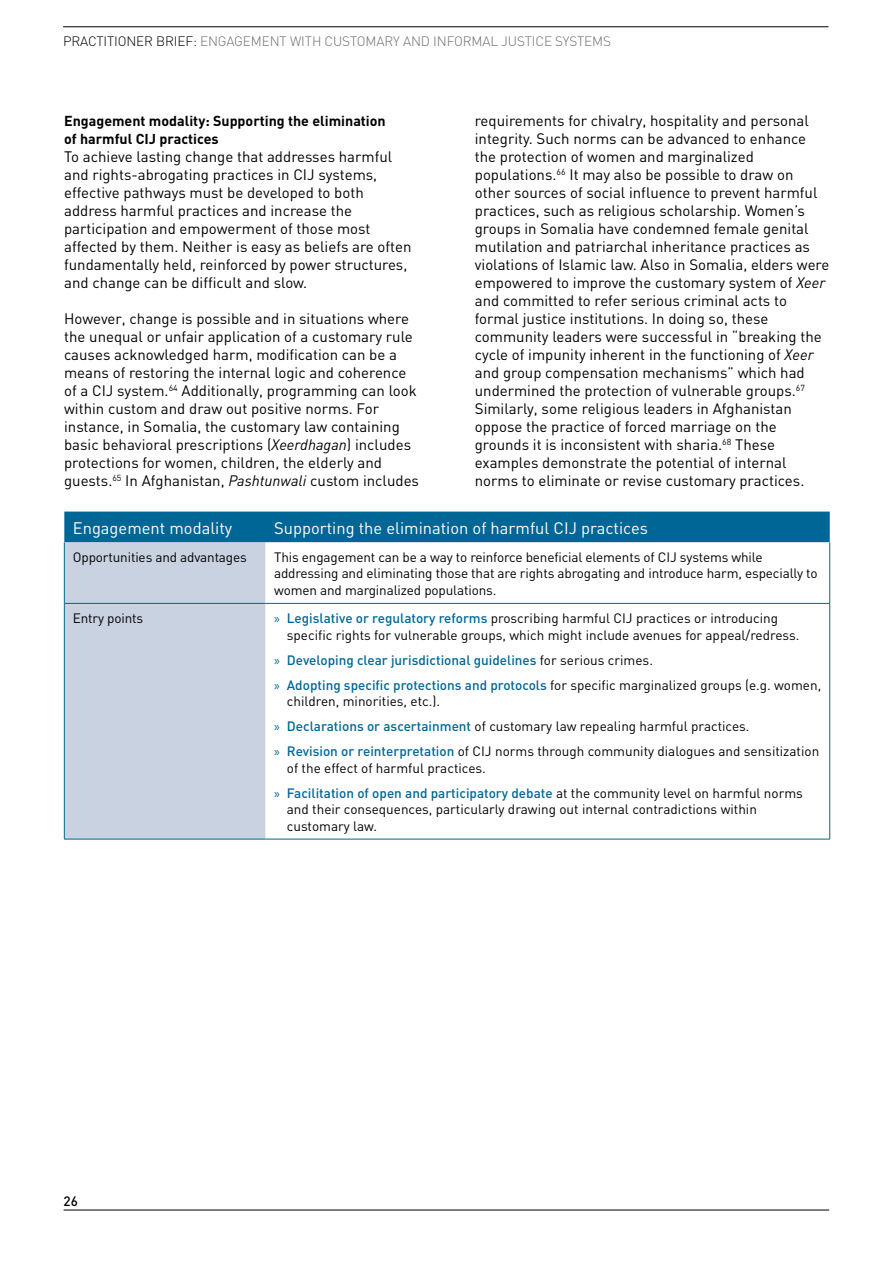
<style>
.page{position:relative;width:893px;height:1263px;background:#fff}
.page>*{position:absolute;margin:0;border:0;box-sizing:border-box;transform-origin:0 0}
.t1{font:16.5px "DIN";color:#fff}
.t2{font:15px/18px "DIN";color:#000}
.t3{font:700 14.25px/18px "DIN";color:#000}
.t4{font:13.5px/16.5px "DIN";color:#000}
.t5{font:500 13.5px/25px "DIN";color:#006695}
.t6{font:300 13.5px "DIN";letter-spacing:-.01em;color:#6d6e71}
.t7{font:300 13.5px "DIN";letter-spacing:-.01em;color:#000}
.t8{font:500 13.5px "DIN";color:#000}
.s1{color:#6d6e71}
.s2{font-style:italic}
.s3{font-family:"Myriad Pro";color:#006695}
.s4{font-weight:500;color:#006695}
.s5{font-family:"Myriad Pro";font-weight:400}
.s6{font-weight:400;color:#000}
</style>
<div class="page">
<hr style="left:63px;top:26px;width:765px;height:1px;background:#000">
<hr style="left:64px;top:1209px;width:765px;height:1px;background:#000">
<div style="left:64px;top:512px;width:766px;height:30px;background:#006695"></div>
<div style="left:65px;top:542px;width:201px;height:297px;background:#c8d2e0"></div>
<svg style="left:266px;top:542px;width:563px;height:297px"></svg>
<hr style="left:64px;top:603px;width:202px;height:1px;background:#006695">
<hr style="left:266px;top:603px;width:564px;height:1px;background:#006695">
<hr style="left:64px;top:839px;width:202px;height:1px;background:#006695">
<hr style="left:266px;top:839px;width:564px;height:1px;background:#006695">
<hr style="left:829px;top:542px;width:1px;height:61px;background:#006695">
<hr style="left:829px;top:604px;width:1px;height:235px;background:#006695">
<hr style="left:64px;top:542px;width:1px;height:61px;background:#006695">
<hr style="left:64px;top:604px;width:1px;height:235px;background:#006695">
<p class="t7" style="left:63px;top:33px;width:208px">PRACTITIONER BRIEF: <span class="s1">ENGAGEMENT</span></p>
<p class="t6" style="left:290px;top:33px;width:156px">WITH CUSTO MARY AN D INFOR</p>
<p class="t6" style="left:471px;top:33px;width:61px">MAL JUSTICE</p>
<p class="t6" style="left:555px;top:33px;width:57px">SYSTE MS</p>
<p class="t3" style="left:64px;top:111px;width:323px">Engagement modality: Supporting the elimination of harmful CIJ practices</p>
<p class="t2" style="left:64px;top:147px;width:349px">To achieve lasting change that addresses harmful and rights-abrogating practices in CIJ systems, effective pathways must be developed to both address harmful practices and increase the participation and empowerment of those most affected by them. Neither is easy as beliefs are often fundamentally held, reinforced by power structures, and change can be difficult and slow.</p>
<p class="t2" style="left:64px;top:309px;width:356px">However, change is possible and in situations where the unequal or unfair application of a customary rule causes acknowledged harm, modification can be a means of restoring the internal logic and coherence of a CIJ system.<sup>64</sup> Additionally, programming can look within custom and draw out positive norms. For instance, in Somalia, the customary law containing basic behavioral prescriptions (<span class="s2">Xeerdhagan</span>) includes protections for women, children, the elderly and guests.<sup>65</sup> In Afghanistan, <span class="s2">Pashtunwali</span> custom includes</p>
<p class="t2" style="left:475px;top:111px;width:356px">requirements for chivalry, hospitality and personal integrity. Such norms can be advanced to enhance the protection of women and marginalized populations.<sup>66</sup> It may also be possible to draw on other sources of social influence to prevent harmful practices, such as religious scholarship. Women’s groups in Somalia have condemned female genital mutilation and patriarchal inheritance practices as violations of Islamic law. Also in Somalia, elders were empowered to improve the customary system of <span class="s2">Xeer </span>and committed to refer serious criminal acts to formal justice institutions. In doing so, these community leaders were successful in “breaking the cycle of impunity inherent in the functioning of <span class="s2">Xeer </span>and group compensation mechanisms” which had undermined the protection of vulnerable groups.<sup>67<br></sup>Similarly, some religious leaders in Afghanistan oppose the practice of forced marriage on the grounds it is inconsistent with sharia.<sup>68</sup> These examples demonstrate the potential of internal norms to eliminate or revise customary practices.</p>
<p class="t1" style="left:73px;top:517px;width:161px">Engagement modality</p>
<p class="t1" style="left:274px;top:517px;width:375px">Supporting the elimination of harmful CIJ practices</p>
<p class="t4" style="left:73px;top:548px;width:175px">Opportunities and advantages</p>
<p class="t4" style="left:274px;top:548px;width:545px">This engagement can be a way to reinforce beneficial elements of CIJ systems while addressing and eliminating those that are rights abrogating and introduce harm, especially to women and marginalized populations.</p>
<p class="t4" style="left:73px;top:609px;width:72px">Entry points</p>
<p class="t4" style="left:287px;top:610px;width:514px;text-indent:-13px"><span class="s3">»</span> <span class="s4">Legislative or regulatory reforms</span> proscribing harmful CIJ practices or introducing specific rights for vulnerable groups, which might include avenues for appeal/redress.</p>
<p class="t5" style="left:274px;top:647px;width:549px"><span class="s5">»</span> Developing clear jurisdictional guidelines <span class="s6">for serious crimes.<br></span><span class="s5">»</span> Adopting specific protections and protocols <span class="s6">for specific marginalized groups (e.g. women,</span></p>
<p class="t4" style="left:274px;top:688px;width:547px;line-height:25px;text-indent:13px">children, minorities, etc.).<br><span class="s3">»</span> <span class="s4">Declarations or ascertainment</span> of customary law repealing harmful practices.<br><span class="s3">»</span> <span class="s4">Revision or reinterpretation</span> of CIJ norms through community dialogues and sensitization</p>
<p class="t4" style="left:274px;top:755px;width:530px;line-height:25px;text-indent:13px">of the effect of harmful practices.<br><span class="s3">»</span> <span class="s4">Facilitation of open and participatory debate</span> at the community level on harmful norms</p>
<p class="t4" style="left:287px;top:801px;width:472px">and their consequences, particularly drawing out internal contradictions within customary law.</p>
<p class="t8" style="left:64px;top:1192px;width:16px">26</p>
</div>
